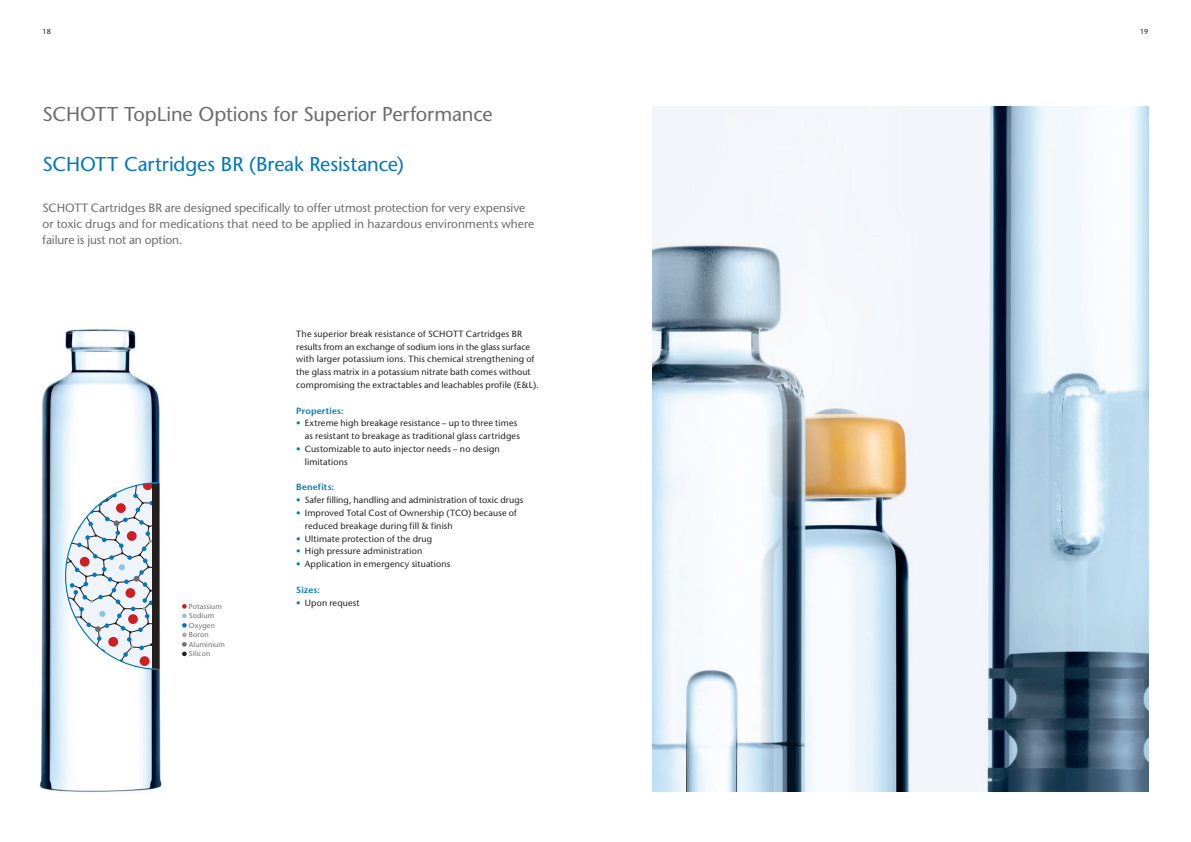
<style>
.page{position:relative;width:1191px;height:842px;background:#fff}
.page>*{position:absolute;margin:0;border:0;box-sizing:border-box;transform-origin:0 0}
.t1{font:500 20px "Stone Sans Std";letter-spacing:-.01em;color:#6c6d70}
.t2{font:500 20px "Stone Sans Std";letter-spacing:-.005em;color:#0077c0}
.t3{font:500 12px/16px "Stone Sans Std";color:#6c6d70}
.t4{font:500 9px/12.8px "Stone Sans Std";letter-spacing:.015em;color:#231f20}
.t5{font:600 9px "Stone Sans Std";letter-spacing:.015em;color:#0077c0}
.t6{font:500 7.2px/9.5px "Stone Sans Std";letter-spacing:.015em;color:#6c6d70}
.t7{font:500 7.2px "Stone Sans Std";color:#231f20}
.s1{color:#0077c0}
</style>
<div class="page">
<img style="left:652px;top:106px;width:496px;height:685px">
<img style="left:39px;top:329px;width:123px;height:463px">
<svg style="left:64px;top:481px;width:96px;height:189px"></svg>
<div style="left:152px;top:483px;width:7px;height:186px;background:#231f20"></div>
<svg style="left:182px;top:604px;width:5px;height:52px"></svg>
<p class="t7" style="left:43px;top:27px;width:10px">18</p>
<p class="t7" style="left:1140px;top:27px;width:10px">19</p>
<h1 class="t1" style="left:43px;top:102px;width:451px">SCHOTT TopLine Options for Superior Performance</h1>
<h1 class="t2" style="left:43px;top:152px;width:363px">SCHOTT Cartridges BR (Break Resistance)</h1>
<h2 class="t3" style="left:43px;top:200px;width:493px">SCHOTT Cartridges BR are designed specifically to offer utmost protection for very expensive or toxic drugs and for medications that need to be applied in hazardous environments where failure is just not an option.</h2>
<p class="t6" style="left:189px;top:601px;width:37px">Potassium<br>Sodium<br>Oxygen<br>Boron<br>Aluminium<br>Silicon</p>
<p class="t4" style="left:296px;top:327px;width:244px">The superior break resistance of SCHOTT Cartridges BR results from an exchange of sodium ions in the glass surface with larger potassium ions. This chemical strengthening of the glass matrix in a potassium nitrate bath comes without compromising the extractables and leachables profile (E&amp;L).</p>
<p class="t5" style="left:296px;top:405px;width:49px">Properties:</p>
<p class="t4" style="left:296px;top:417px;width:225px;text-align:right"><span class="s1">•</span> Extreme high breakage resistance – up to three times as resistant to breakage as traditional glass cartridges</p>
<p class="t4" style="left:305px;top:442px;width:196px;text-indent:-9px"><span class="s1">•</span> Customizable to auto injector needs – no design limitations</p>
<p class="t5" style="left:296px;top:482px;width:39px">Benefits:</p>
<p class="t4" style="left:296px;top:494px;width:228px"><span class="s1">•</span> Safer filling, handling and administration of toxic drugs</p>
<p class="t4" style="left:305px;top:506px;width:213px;text-indent:-9px"><span class="s1">•</span> Improved Total Cost of Ownership (TCO) because of reduced breakage during fill &amp; finish</p>
<p class="t4" style="left:296px;top:532px;width:137px"><span class="s1">•</span> Ultimate protection of the drug</p>
<p class="t4" style="left:296px;top:545px;width:128px"><span class="s1">•</span> High pressure administration</p>
<p class="t4" style="left:296px;top:558px;width:156px"><span class="s1">•</span> Application in emergency situations</p>
<p class="t5" style="left:296px;top:584px;width:25px">Sizes:</p>
<p class="t4" style="left:296px;top:596px;width:65px"><span class="s1">•</span> Upon request</p>
</div>
